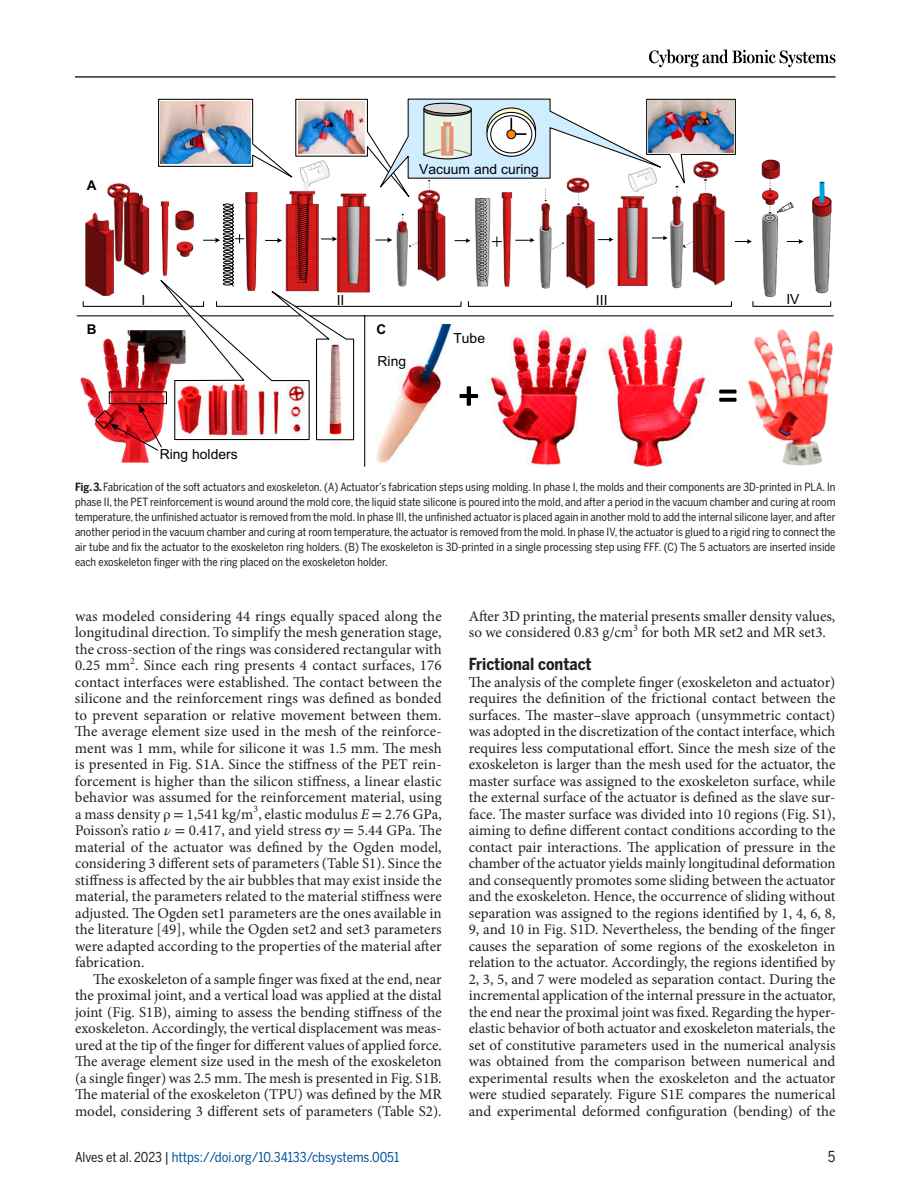
<style>
.page{position:relative;width:900px;height:1200px;background:#fff}
.page>*{position:absolute;margin:0;border:0;box-sizing:border-box;transform-origin:0 0}
.t1{font:700 16.5px "Benton Sans Cond";color:#231f20}
.t2{font:15px/16.5px "Minion Pro";color:#231f20;text-align:justify}
.t3{font:15px "Benton Sans Cond";color:#231f20}
.t4{font:13.95px "Arial";color:#000}
.t5{font:13.5px "Benton Sans Cond";color:#00549b}
.t6{font:700 13.5px "Arial";color:#000}
.t7{font:11.25px/15px "Benton Sans Cond";color:#231f20;text-align:justify}
.t8{font:10.05px "Minion Pro";color:#231f20}
.s1{font-weight:700}
.s2{font-family:"STIX"}
.s3{font-style:italic}
.s4{font-family:"STIX";font-style:italic}
.s5{color:#231f20}
</style>
<div class="page">
<hr style="left:75px;top:76px;width:761px;height:2px;background:#231f20">
<svg style="left:649px;top:50px;width:187px;height:17px"></svg>
<img style="left:85px;top:159px;width:747px;height:139px">
<svg style="left:76px;top:301px;width:758px;height:166px"></svg>
<svg style="left:769px;top:179px;width:3px;height:11px"></svg>
<svg style="left:769px;top:206px;width:2px;height:7px"></svg>
<svg style="left:787px;top:239px;width:16px;height:5px"></svg>
<img style="left:94px;top:301px;width:738px;height:147px">
<img style="left:109px;top:98px;width:643px;height:354px">
<div style="left:507px;top:130px;width:9px;height:9px;background:#ff8310;border-radius:50%"></div>
<div style="left:506px;top:129px;width:10px;height:10px;border:1px solid #000;border-radius:50%"></div>
<img style="left:161px;top:102px;width:89px;height:62px">
<p class="t6" style="left:87px;top:178px;width:11px">A</p>
<p class="t4" style="left:419px;top:160px;width:121px">Vacuum and curing</p>
<p class="t4" style="left:141px;top:291px;width:5px">I</p>
<p class="t4" style="left:337px;top:291px;width:9px">II</p>
<p class="t4" style="left:596px;top:291px;width:13px">III</p>
<p class="t4" style="left:786px;top:290px;width:15px">IV</p>
<p class="t6" style="left:87px;top:321px;width:11px">B</p>
<p class="t6" style="left:376px;top:321px;width:11px">C</p>
<p class="t4" style="left:378px;top:352px;width:30px">Ring</p>
<p class="t4" style="left:160px;top:445px;width:80px">Ring holders</p>
<p class="t4" style="left:453px;top:329px;width:33px">Tube</p>
<p class="t7" style="left:75px;top:480px;width:762px"><span class="s1">Fig. 3.</span> Fabrication of the soft actuators and exoskeleton. (A) Actuator’s fabrication steps using molding. In phase I, the molds and their components are 3D-printed in PLA. In phase II, the PET reinforcement is wound around the mold core, the liquid state silicone is poured into the mold, and after a period in the vacuum chamber and curing at room temperature, the unfinished actuator is removed from the mold. In phase III, the unfinished actuator is placed again in another mold to add the internal silicone layer, and after another period in the vacuum chamber and curing at room temperature, the actuator is removed from the mold. In phase IV, the actuator is glued to a rigid ring to connect the air tube and fix the actuator to the exoskeleton ring holders. (B) The exoskeleton is 3D-printed in a single processing step using FFF. (C) The 5 actuators are inserted inside each exoskeleton finger with the ring placed on the exoskeleton holder.</p>
<p class="t2" style="left:75px;top:608px;width:368px">was modeled considering 44 rings equally spaced along the longitudinal direction. To simplify the mesh generation stage, the cross-section of the rings was considered rectangular with 0.25 mm . Since each ring presents 4 contact surfaces, 176</p>
<p class="t8" style="left:130px;top:654px;width:6px">2</p>
<p class="t2" style="left:75px;top:674px;width:368px">contact interfaces were established. The contact between the silicone and the reinforcement rings was defined as bonded to prevent separation or relative movement between them.<br>The average element size used in the mesh of the reinforce&shy;ment was 1 mm, while for silicone it was 1.5 mm. The mesh is presented in Fig. S1A. Since the stiffness of the PET rein&shy;forcement is higher than the silicon stiffness, a linear elastic behavior was assumed for the reinforcement material, using a mass density <span class="s2">ρ =</span> 1,541 kg/m , elastic modulus <span class="s3">E</span> <span class="s2">=</span> 2.76 GPa,</p>
<p class="t8" style="left:254px;top:802px;width:6px">3</p>
<p class="t2" style="left:75px;top:822px;width:368px">Poisson’s ratio <span class="s4">ν</span> <span class="s2">=</span> 0.417, and yield stress <span class="s2">σ</span><span class="s3">y</span> <span class="s2">=</span> 5.44 GPa. The material of the actuator was defined by the Ogden model, considering 3 different sets of parameters (Table S1). Since the stiffness is affected by the air bubbles that may exist inside the material, the parameters related to the material stiffness were adjusted. The Ogden set1 parameters are the ones available in the literature [49], while the Ogden set2 and set3 parameters were adapted according to the properties of the material after fabrication.</p>
<p class="t2" style="left:75px;top:971px;width:368px;text-indent:18px">The exoskeleton of a sample finger was fixed at the end, near the proximal joint, and a vertical load was applied at the distal joint (Fig. S1B), aiming to assess the bending stiffness of the exoskeleton. Accordingly, the vertical displacement was meas&shy;ured at the tip of the finger for different values of applied force.<br>The average element size used in the mesh of the exoskeleton (a single finger) was 2.5 mm. The mesh is presented in Fig. S1B.<br>The material of the exoskeleton (TPU) was defined by the MR model, considering 3 different sets of parameters (Table S2).</p>
<p class="t2" style="left:469px;top:608px;width:368px">After 3D printing, the material presents smaller density values, so we considered 0.83 g/cm</p>
<p class="t8" style="left:633px;top:621px;width:6px">3</p>
<p class="t2" style="left:641px;top:624px;width:186px">for both MR set2 and MR set3.</p>
<p class="t1" style="left:469px;top:655px;width:124px">Frictional contact</p>
<p class="t2" style="left:469px;top:674px;width:368px">The analysis of the complete finger (exoskeleton and actuator) requires the definition of the frictional contact between the surfaces. The master–slave approach (unsymmetric contact) was adopted in the discretization of the contact interface, which requires less computational effort. Since the mesh size of the exoskeleton is larger than the mesh used for the actuator, the master surface was assigned to the exoskeleton surface, while the external surface of the actuator is defined as the slave sur&shy;face. The master surface was divided into 10 regions (Fig. S1), aiming to define different contact conditions according to the contact pair interactions. The application of pressure in the chamber of the actuator yields mainly longitudinal deformation and consequently promotes some sliding between the actuator and the exoskeleton. Hence, the occurrence of sliding without separation was assigned to the regions identified by 1, 4, 6, 8, 9, and 10 in Fig. S1D. Nevertheless, the bending of the finger causes the separation of some regions of the exoskeleton in relation to the actuator. Accordingly, the regions identified by 2, 3, 5, and 7 were modeled as separation contact. During the incremental application of the internal pressure in the actuator, the end near the proximal joint was fixed. Regarding the hyper&shy;elastic behavior of both actuator and exoskeleton materials, the set of constitutive parameters used in the numerical analysis was obtained from the comparison between numerical and experimental results when the exoskeleton and the actuator were studied separately. Figure S1E compares the numerical and experimental deformed configuration (bending) of the</p>
<p class="t5" style="left:75px;top:1149px;width:326px"><span class="s5">Alves et al. 2023 |</span> https://doi.org/10.34133/cbsystems.0051</p>
<p class="t3" style="left:828px;top:1147px;width:9px">5</p>
</div>
